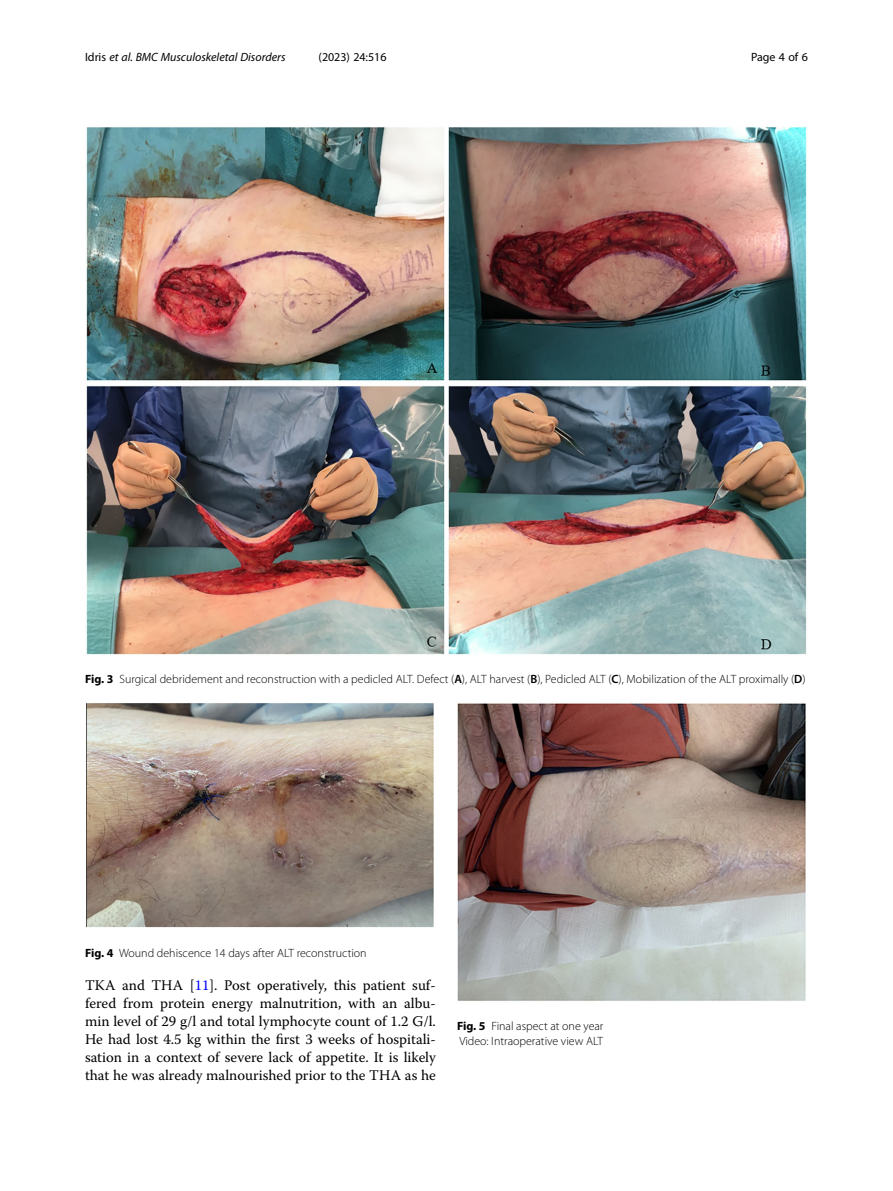
<style>
.page{position:relative;width:893px;height:1191px;background:#fff}
.page>*{position:absolute;margin:0;border:0;box-sizing:border-box;transform-origin:0 0}
.Body_Text_Indent{font:14.7px/18px "Warnock Pro";color:#000;text-align:justify}
.Figure_Caption{font:300 12px "Myriad Pro";color:#000}
.t1{font:italic 12px "Myriad Pro";color:#000}
.t2{font:12px "Myriad Pro";color:#000}
.s1{font-style:normal}
.s2{font-weight:700}
.s3{font-weight:600}
.s4{color:#00f}
</style>
<div class="page">
<img style="left:457px;top:703px;width:349px;height:298px">
<img style="left:86px;top:703px;width:348px;height:225px">
<img style="left:86px;top:126px;width:721px;height:529px">
<p class="t1" style="left:85px;top:50px;width:202px"><span class="s1">Idris</span> et al. BMC Musculoskeletal Disorders</p>
<p class="t2" style="left:319px;top:50px;width:70px">(2023) 24:516</p>
<p class="t2" style="left:751px;top:50px;width:58px">Page 4 of 6</p>
<p class="Figure_Caption" style="left:85px;top:672px;width:722px"><span class="s2">Fig. 3</span> Surgical debridement and reconstruction with a pedicled ALT. Defect (<span class="s3">A</span>), ALT harvest (<span class="s3">B</span>), Pedicled ALT (<span class="s3">C</span>), Mobilization of the ALT proximally (<span class="s3">D</span>)</p>
<p class="Figure_Caption" style="left:85px;top:946px;width:283px"><span class="s2">Fig. 4</span> Wound dehiscence 14 days after ALT reconstruction</p>
<p class="Body_Text_Indent" style="left:85px;top:976px;width:352px">TKA and THA [<span class="s4">11</span>]. Post operatively, this patient suf&shy;fered from protein energy malnutrition, with an albu&shy;min level of 29 g/l and total lymphocyte count of 1.2 G/l.<br>He had lost 4.5 kg within the first 3 weeks of hospitali&shy;sation in a context of severe lack of appetite. It is likely that he was already malnourished prior to the THA as he</p>
<p class="Figure_Caption" style="left:457px;top:1019px;width:148px"><span class="s2">Fig. 5</span> Final aspect at one year</p>
<p class="Figure_Caption" style="left:459px;top:1034px;width:145px">Video: Intraoperative view ALT</p>
</div>
